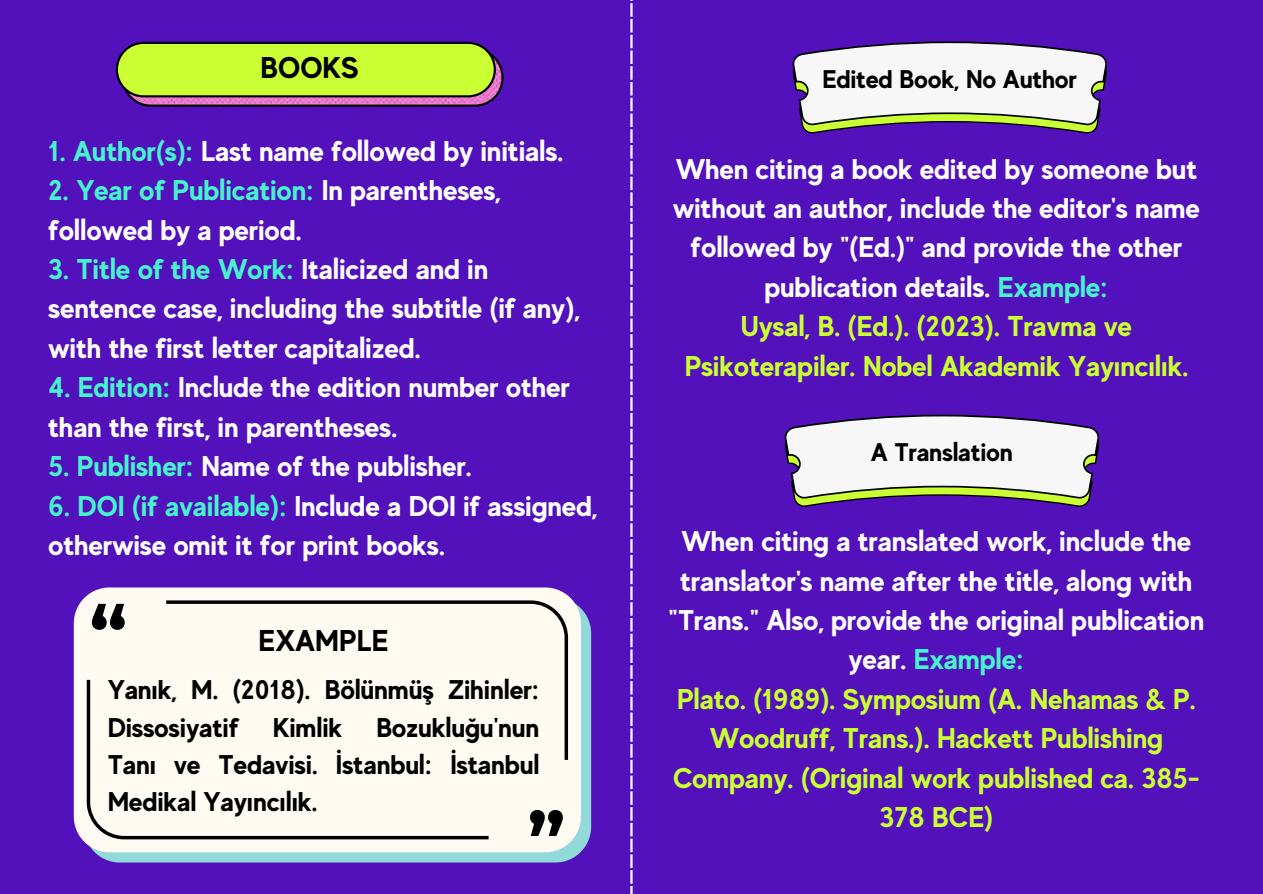
<style>
.page{position:relative;width:1263px;height:894px;background:#fff}
.page>*{position:absolute;margin:0;border:0;box-sizing:border-box;transform-origin:0 0}
.t1{font:700 30px "MADE Evolve Sans";color:#000}
.t2{font:700 28.5px/39.3px "MADE Evolve Sans";color:#fff}
.t3{font:700 27px/37.2px "MADE Evolve Sans";color:#000}
.t4{font:700 25.5px "MADE Evolve Sans";color:#000}
.s1{color:#47f2cf}
.s2{color:#caff33}
</style>
<div class="page">
<div style="left:0;top:0;width:1263px;height:893px;background:#5211ba"></div>
<hr style="left:630px;top:3px;width:3px;height:14px;background:#fff">
<svg style="left:630px;top:19px;width:3px;height:29px"></svg>
<hr style="left:630px;top:50px;width:3px;height:14px;background:#fff">
<hr style="left:630px;top:66px;width:3px;height:14px;background:#fff">
<svg style="left:630px;top:82px;width:3px;height:29px"></svg>
<hr style="left:630px;top:113px;width:3px;height:14px;background:#fff">
<hr style="left:630px;top:129px;width:3px;height:14px;background:#fff">
<svg style="left:630px;top:145px;width:3px;height:29px"></svg>
<hr style="left:630px;top:176px;width:3px;height:14px;background:#fff">
<hr style="left:630px;top:192px;width:3px;height:14px;background:#fff">
<svg style="left:630px;top:208px;width:3px;height:29px"></svg>
<hr style="left:630px;top:239px;width:3px;height:14px;background:#fff">
<hr style="left:630px;top:255px;width:3px;height:14px;background:#fff">
<svg style="left:630px;top:271px;width:3px;height:29px"></svg>
<hr style="left:630px;top:302px;width:3px;height:14px;background:#fff">
<hr style="left:630px;top:318px;width:3px;height:14px;background:#fff">
<svg style="left:630px;top:334px;width:3px;height:29px"></svg>
<hr style="left:630px;top:365px;width:3px;height:14px;background:#fff">
<hr style="left:630px;top:381px;width:3px;height:14px;background:#fff">
<svg style="left:630px;top:397px;width:3px;height:29px"></svg>
<hr style="left:630px;top:428px;width:3px;height:14px;background:#fff">
<hr style="left:630px;top:444px;width:3px;height:14px;background:#fff">
<svg style="left:630px;top:460px;width:3px;height:29px"></svg>
<hr style="left:630px;top:491px;width:3px;height:14px;background:#fff">
<hr style="left:630px;top:507px;width:3px;height:14px;background:#fff">
<svg style="left:630px;top:523px;width:3px;height:29px"></svg>
<hr style="left:630px;top:554px;width:3px;height:14px;background:#fff">
<hr style="left:630px;top:570px;width:3px;height:14px;background:#fff">
<svg style="left:630px;top:586px;width:3px;height:29px"></svg>
<hr style="left:630px;top:617px;width:3px;height:14px;background:#fff">
<hr style="left:630px;top:633px;width:3px;height:14px;background:#fff">
<svg style="left:630px;top:649px;width:3px;height:29px"></svg>
<hr style="left:630px;top:680px;width:3px;height:14px;background:#fff">
<hr style="left:630px;top:696px;width:3px;height:14px;background:#fff">
<svg style="left:630px;top:712px;width:3px;height:29px"></svg>
<hr style="left:630px;top:743px;width:3px;height:14px;background:#fff">
<hr style="left:630px;top:759px;width:3px;height:14px;background:#fff">
<svg style="left:630px;top:775px;width:3px;height:29px"></svg>
<hr style="left:630px;top:806px;width:3px;height:14px;background:#fff">
<hr style="left:630px;top:822px;width:3px;height:14px;background:#fff">
<svg style="left:630px;top:838px;width:3px;height:29px"></svg>
<hr style="left:630px;top:869px;width:3px;height:14px;background:#fff">
<svg style="left:630px;top:885px;width:3px;height:9px"></svg>
<svg style="left:116px;top:42px;width:387px;height:65px"></svg>
<svg style="left:94px;top:608px;width:497px;height:253px;fill:#92dad9"></svg>
<svg style="left:74px;top:587px;width:507px;height:265px;fill:#fffbf3"></svg>
<div style="left:87px;top:679px;width:402px;height:160px;background:#fffbf3"></div>
<div style="left:166px;top:600px;width:402px;height:159px;background:#fffbf3"></div>
<svg style="left:92px;top:603px;width:33px;height:26px"></svg>
<svg style="left:530px;top:809px;width:33px;height:26px"></svg>
<svg style="left:792px;top:41px;width:315px;height:92px"></svg>
<svg style="left:785px;top:414px;width:314px;height:92px"></svg>
<p class="t1" style="left:261px;top:50px;width:100px">BOOKS</p>
<h1 class="t2" style="left:49px;top:131px;width:516px"><span class="s1">1. Author(s):</span> Last name followed by initials.</h1>
<h1 class="t2" style="left:49px;top:170px;width:454px"><span class="s1">2. Year of Publication:</span> In parentheses, followed by a period.</h1>
<h1 class="t2" style="left:49px;top:249px;width:533px"><span class="s1">3. Title of the Work:</span> Italicized and in sentence case, including the subtitle (if any), with the first letter capitalized.</h1>
<h1 class="t2" style="left:49px;top:367px;width:523px"><span class="s1">4. Edition:</span> Include the edition number other than the first, in parentheses.</h1>
<h1 class="t2" style="left:49px;top:446px;width:425px"><span class="s1">5. Publisher:</span> Name of the publisher.</h1>
<h1 class="t2" style="left:49px;top:485px;width:551px"><span class="s1">6. DOI (if available):</span> Include a DOI if assigned, otherwise omit it for print books.</h1>
<p class="t1" style="left:259px;top:623px;width:132px">EXAMPLE</p>
<h2 class="t3" style="left:108px;top:671px;width:433px">Yanık, M. (2018). Bölünmüş Zihinler:<br>Dissosiyatif</h2>
<h2 class="t3" style="left:108px;top:708px;width:433px;text-align:justify;text-indent:269px">Bozukluğu'nun Tanı ve Tedavisi. İstanbul: İstanbul Medikal Yayıncılık.</h2>
<h2 class="t3" style="left:273px;top:708px;width:71px">Kimlik</h2>
<h1 class="t4" style="left:822px;top:64px;width:256px">Edited Book, No Author</h1>
<p class="t2" style="left:673px;top:149px;width:529px;text-align:center">When citing a book edited by someone but without an author, include the editor's name followed by "(Ed.)" and provide the other publication details. <span class="s1">Example:<br></span><span class="s2">Uysal, B. (Ed.). (2023). Travma ve Psikoterapiler. Nobel Akademik Yayıncılık.</span></p>
<p class="t4" style="left:871px;top:437px;width:144px">A Translation</p>
<p class="t2" style="left:669px;top:521px;width:538px;text-align:center">When citing a translated work, include the translator's name after the title, along with "Trans." Also, provide the original publication year. <span class="s1">Example:<br></span><span class="s2">Plato. (1989). Symposium (A. Nehamas &amp; P.<br>Woodruff, Trans.). Hackett Publishing Company. (Original work published ca. 385- 378 BCE)</span></p>
</div>
